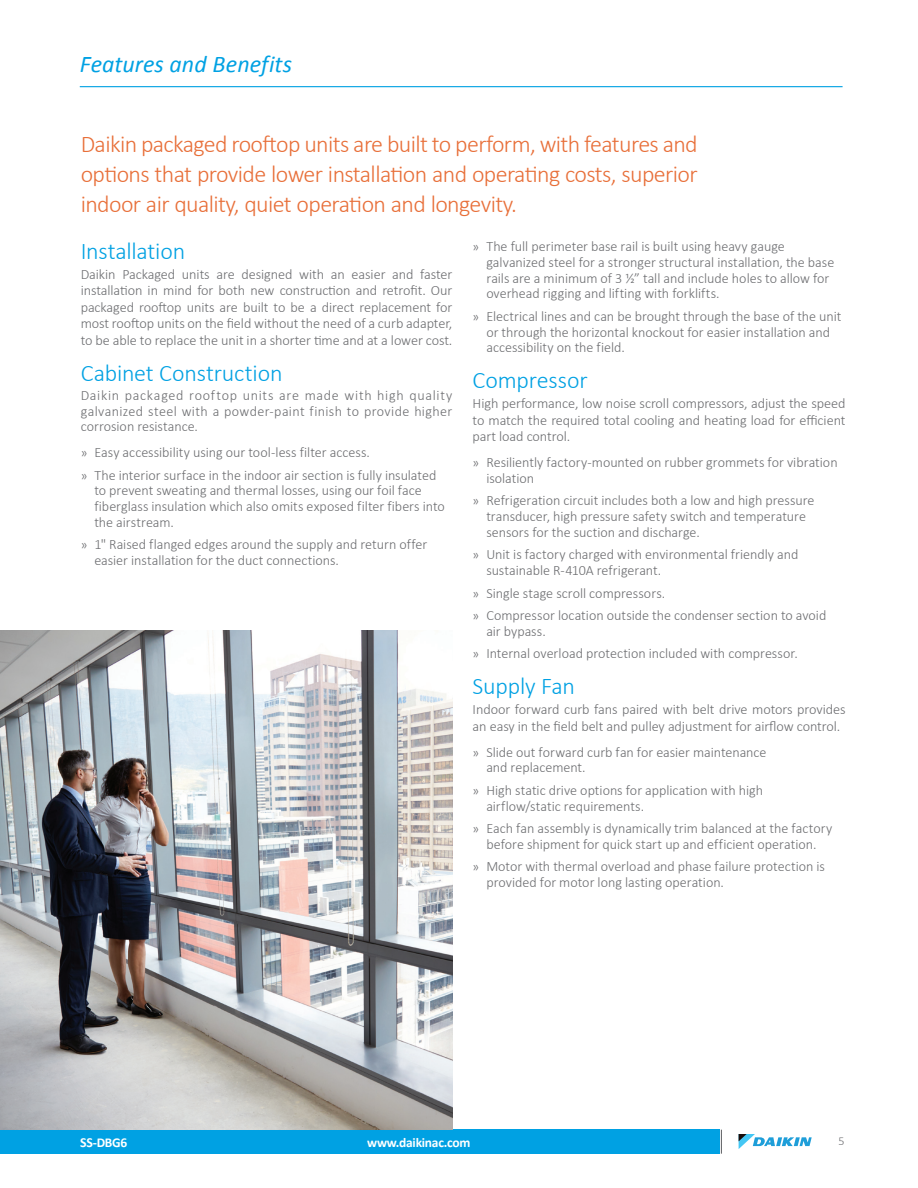
<style>
.page{position:relative;width:918px;height:1188px;background:#fff}
.page>*{position:absolute;margin:0;border:0;box-sizing:border-box;transform-origin:0 0}
.t1{font:300 24px/30px "Calibri";letter-spacing:-.025em;color:#e86f39;text-align:justify}
.t2{font:300 24px "Calibri";letter-spacing:-.01em;color:#00a1e3}
.t3{font:italic 24px "Calibri";color:#00a1e3}
.t4{font:300 14.25px/15.8px "Calibri";letter-spacing:-.005em;color:#6c6d70}
.t5{font:700 13.5px "Calibri";letter-spacing:-.02em;color:#fff}
.t6{font:300 12px "Calibri";color:#6c6d70}
.s1{font-size:13.5px}
.s2{font-size:13.8px}
</style>
<div class="page">
<div style="left:0;top:1130px;width:720px;height:24px;background:#00a1e3"></div>
<hr style="left:80px;top:86px;width:763px;height:1px;background:#00a1e3">
<svg style="left:739px;top:1134px;width:72px;height:15px"></svg>
<svg style="left:721px;top:1130px;width:1px;height:24px"></svg>
<img style="left:0;top:631px;width:452px;height:498px">
<h1 class="t3" style="left:80px;top:49px;width:214px">Features and Benefits</h1>
<h1 class="t1" style="left:81px;top:128px;width:619px">Daikin packaged rooftop units are built to perform, with features and options that provide lower installation and operating costs, superior indoor air quality, quiet operation and longevity.</h1>
<h1 class="t2" style="left:81px;top:236px;width:106px">Installation</h1>
<p class="t4" style="left:81px;top:265px;width:373px;line-height:16.5px;text-align:justify">Daikin Packaged units are designed with an easier and faster installation in mind for both new construction and retrofit. Our packaged rooftop units are built to be a direct replacement for most rooftop units on the field without the need of a curb adapter, to be able to replace the unit in a shorter time and at a lower cost.</p>
<h1 class="t2" style="left:81px;top:358px;width:203px">Cabinet Construction</h1>
<p class="t4" style="left:81px;top:387px;width:373px;text-align:justify">Daikin packaged rooftop units are made with high quality galvanized steel with a powder-paint finish to provide higher corrosion resistance.</p>
<p class="t4" style="left:81px;top:440px;width:357px;line-height:22.5px"><span class="s1">»</span> Easy accessibility using our tool-less filter access.<br><span class="s1">»</span> The interior surface in the indoor air section is fully insulated</p>
<p class="t4" style="left:94px;top:482px;width:352px">to prevent sweating and thermal losses, using our foil face fiberglass insulation which also omits exposed filter fibers into the airstream.</p>
<p class="t4" style="left:94px;top:536px;width:334px;text-indent:-14px"><span class="s1">»</span> 1" Raised flanged edges around the supply and return offer easier installation for the duct connections.</p>
<p class="t4" style="left:486px;top:238px;width:349px;text-indent:-14px"><span class="s1">»</span> The full perimeter base rail is built using heavy gauge galvanized steel for a stronger structural installation, the base rails are a minimum of 3 ½” tall and include holes to allow for overhead rigging and lifting with forklifts.</p>
<p class="t4" style="left:486px;top:308px;width:357px;text-indent:-14px"><span class="s1">»</span> Electrical lines and can be brought through the base of the unit or through the horizontal knockout for easier installation and accessibility on the field.</p>
<h1 class="t2" style="left:473px;top:366px;width:117px">Compressor</h1>
<p class="t4" style="left:473px;top:395px;width:374px;line-height:16.5px;text-align:justify">High performance, low noise scroll compressors, adjust the speed to match the required total cooling and heating load for efficient part load control.</p>
<p class="t4" style="left:486px;top:454px;width:353px;text-indent:-14px"><span class="s1">»</span> Resiliently factory-mounted on rubber grommets for vibration isolation</p>
<p class="t4" style="left:486px;top:492px;width:330px;text-indent:-14px"><span class="s1">»</span> Refrigeration circuit includes both a low and high pressure transducer, high pressure safety switch and temperature sensors for the suction and discharge.</p>
<p class="t4" style="left:486px;top:546px;width:314px;text-indent:-14px"><span class="s1">»</span> Unit is factory charged with environmental friendly and sustainable R-410A refrigerant.</p>
<p class="t4" style="left:473px;top:581px;width:355px;line-height:22.5px"><span class="s1">»</span> Single stage scroll compressors.<br><span class="s1">»</span> Compressor location outside the condenser section to avoid</p>
<p class="t4" style="left:473px;top:619px;width:327px;line-height:22.5px;text-indent:14px">air bypass.<br><span class="s1">»</span> Internal overload protection included with compressor.</p>
<h1 class="t2" style="left:473px;top:672px;width:104px">Supply Fan</h1>
<p class="t4" style="left:473px;top:701px;width:374px;line-height:16.5px">Indoor forward curb fans paired with belt drive motors provides an easy in the field belt and pulley adjustment for airflow control.</p>
<p class="t4" style="left:486px;top:743px;width:282px;text-indent:-14px"><span class="s1">»</span> Slide out forward curb fan for easier maintenance and replacement.</p>
<p class="t4" style="left:486px;top:782px;width:278px;text-indent:-14px"><span class="s1">»</span> High static drive options for application with high airflow/static requirements.</p>
<p class="t4" style="left:473px;top:820px;width:361px;text-align:center"><span class="s1">»</span> Each fan assembly is dynamically trim balanced at the factory before shipment for quick start up and efficient operation.</p>
<p class="t4" style="left:486px;top:858px;width:340px;text-indent:-14px"><span class="s1">»</span> Motor with thermal overload and phase failure protection is provided for motor long lasting operation.</p>
<p class="t5" style="left:80px;top:1134px;width:49px"><span class="s2">SS-</span>DBG6</p>
<p class="t5" style="left:367px;top:1134px;width:105px">www.daikinac.com</p>
<p class="t6" style="left:838px;top:1134px;width:8px">5</p>
</div>
